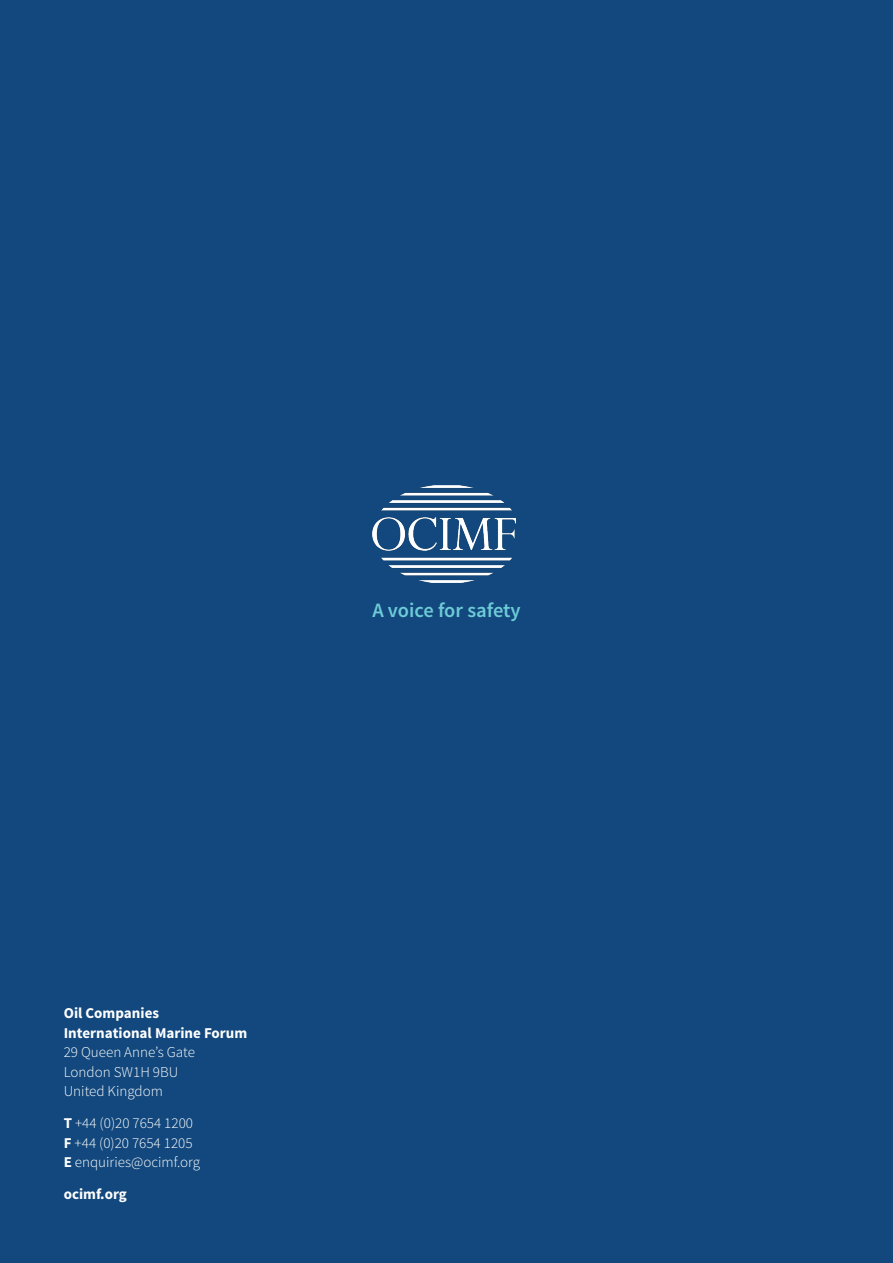
<style>
.page{position:relative;width:893px;height:1263px;background:#12487d}
.page>*{position:absolute;margin:0;border:0;box-sizing:border-box;transform-origin:0 0}
.t1{font:600 20.4px "Source Sans Pro";color:#6dcbd7}
.t2{font:300 15px/19.5px "Source Sans Pro";color:#fff}
.t3{font:700 15px/19.5px "Source Sans Pro";color:#fff}
.s1{font-weight:700}
</style>
<div class="page">
<img style="left:372px;top:485px;width:143px;height:97px">
<h1 class="t1" style="left:372px;top:598px;width:150px">A voice for safety</h1>
<p class="t3" style="left:64px;top:1004px;width:185px">Oil Companies<br>International Marine Forum</p>
<p class="t2" style="left:64px;top:1043px;width:133px">29 Queen Anne’s Gate<br>London SW1H 9BU<br>United Kingdom</p>
<p class="t2" style="left:64px;top:1113px;width:138px"><span class="s1">T</span> +44 (0)20 7654 1200<br><span class="s1">F</span> +44 (0)20 7654 1205<br><span class="s1">E</span> enquiries@ocimf.org</p>
<p class="t3" style="left:64px;top:1185px;width:65px">ocimf.org</p>
</div>
